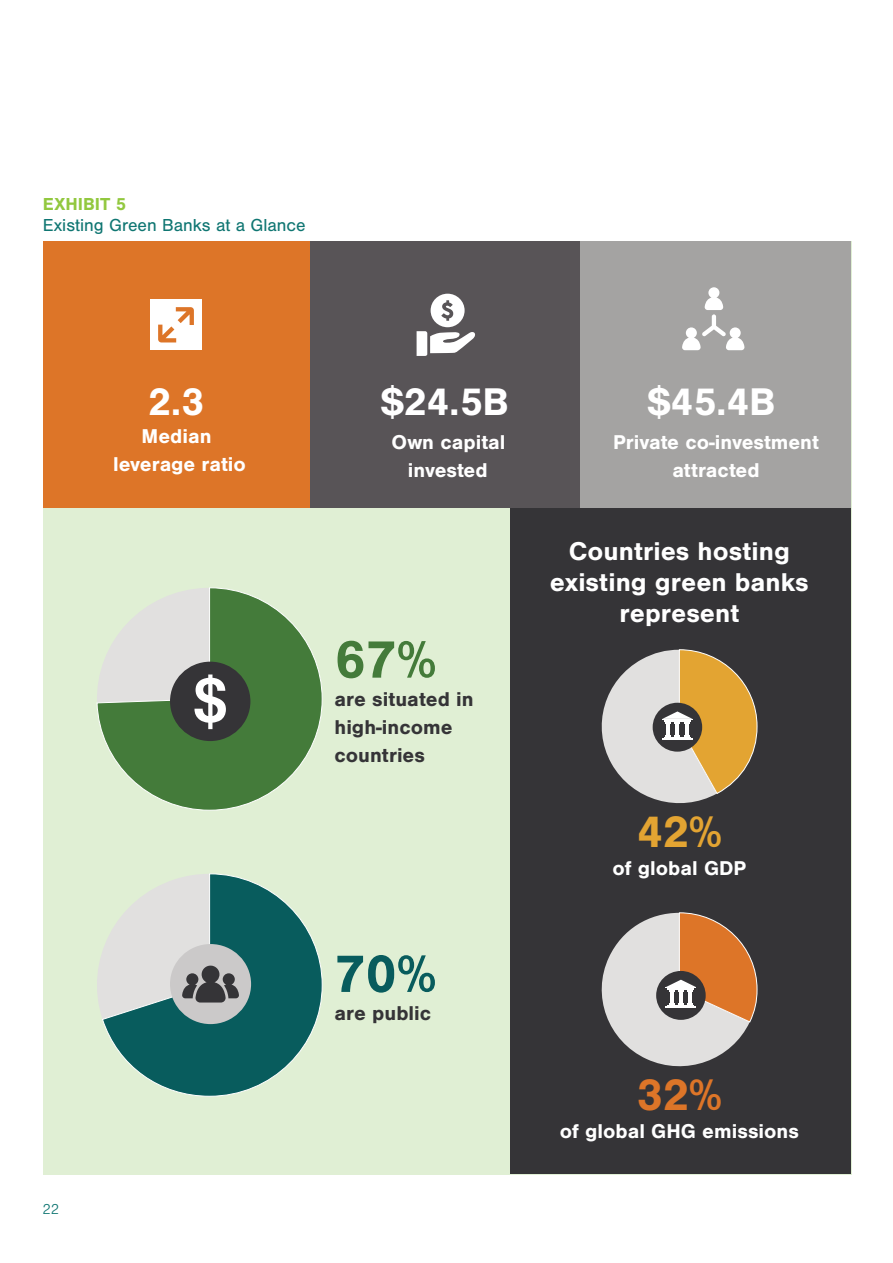
<style>
.page{position:relative;width:893px;height:1263px;background:#fff}
.page>*{position:absolute;margin:0;border:0;box-sizing:border-box;transform-origin:0 0}
.t1{font:700 54.75px "Nimbus San";color:#447b3a}
.t2{font:700 54.75px "Nimbus San";color:#085c5d}
.t3{font:700 45.9px "Nimbus San";color:#e3a432}
.t4{font:700 45.9px "Nimbus San";color:#dd7528}
.t5{font:700 40.05px "Nimbus San";color:#fff}
.t6{font:700 26.7px/31px "Nimbus San";color:#fff;text-align:center}
.t7{font:700 20.7px/28.2px "Nimbus San";color:#fff;text-align:center}
.t8{font:700 20.7px/28.2px "Nimbus San";color:#353437}
.t9{font:18px "Nimbus San";color:#0f7672}
.t10{font:700 18px "Nimbus San";color:#92c83f}
.t11{font:300 15px "Nimbus San";color:#0f7672}
</style>
<div class="page">
<div style="left:43px;top:241px;width:809px;height:933px;background:#e0efd4"></div>
<div style="left:510px;top:507px;width:340px;height:667px;background:#353437"></div>
<div style="left:43px;top:241px;width:270px;height:266px;background:#dd7528"></div>
<div style="left:310px;top:241px;width:273px;height:266px;background:#585457"></div>
<div style="left:580px;top:241px;width:270px;height:266px;background:#a4a3a2"></div>
<svg style="left:100px;top:587px;width:223px;height:223px"></svg>
<svg style="left:102px;top:873px;width:221px;height:223px"></svg>
<svg style="left:601px;top:649px;width:156px;height:155px"></svg>
<hr style="left:685px;top:722px;width:3px;height:14px;background:#fff">
<svg style="left:601px;top:912px;width:156px;height:155px"></svg>
<hr style="left:688px;top:991px;width:4px;height:13px;background:#fff">
<div style="left:170px;top:662px;width:80px;height:79px;background:#353437;border-radius:50%"></div>
<svg style="left:96px;top:588px;width:130px;height:141px"></svg>
<div style="left:150px;top:299px;width:52px;height:51px;background:#fff"></div>
<svg style="left:158px;top:307px;width:36px;height:35px"></svg>
<svg style="left:682px;top:287px;width:63px;height:63px"></svg>
<svg style="left:417px;top:294px;width:58px;height:62px"></svg>
<div style="left:170px;top:944px;width:81px;height:80px;background:#cbc9c9;border-radius:50%"></div>
<svg style="left:97px;top:874px;width:142px;height:145px"></svg>
<hr style="left:892px;top:74px;width:1px;height:557px;background:#fcf4ed">
<svg style="left:892px;top:138px;width:1px;height:15px"></svg>
<div style="left:774px;top:0;width:119px;height:138px;background:#fff"></div>
<p class="t10" style="left:43px;top:194px;width:84px">EXHIBIT 5</p>
<p class="t9" style="left:43px;top:215px;width:264px">Existing Green Banks at a Glance</p>
<h3 class="t5" style="left:148px;top:379px;width:57px">2.3</h3>
<p class="t7" style="left:113px;top:422px;width:134px">Median leverage ratio</p>
<p class="t11" style="left:43px;top:1201px;width:18px">22</p>
<h3 class="t5" style="left:381px;top:379px;width:129px">$24.5B</h3>
<p class="t7" style="left:391px;top:428px;width:115px">Own capital invested</p>
<h1 class="t1" style="left:335px;top:629px;width:103px">67%</h1>
<p class="t8" style="left:335px;top:685px;width:141px">are situated in high-income countries</p>
<h1 class="t2" style="left:335px;top:943px;width:103px">70%</h1>
<p class="t8" style="left:335px;top:999px;width:98px">are public</p>
<h3 class="t5" style="left:648px;top:379px;width:129px">$45.4B</h3>
<p class="t7" style="left:613px;top:428px;width:207px">Private co-investment attracted</p>
<p class="t6" style="left:550px;top:535px;width:260px">Countries hosting existing green banks represent</p>
<h2 class="t3" style="left:637px;top:806px;width:87px">42%</h2>
<p class="t7" style="left:612px;top:854px;width:135px">of global GDP</p>
<h2 class="t4" style="left:637px;top:1069px;width:87px">32%</h2>
<p class="t7" style="left:560px;top:1117px;width:241px">of global GHG emissions</p>
</div>
